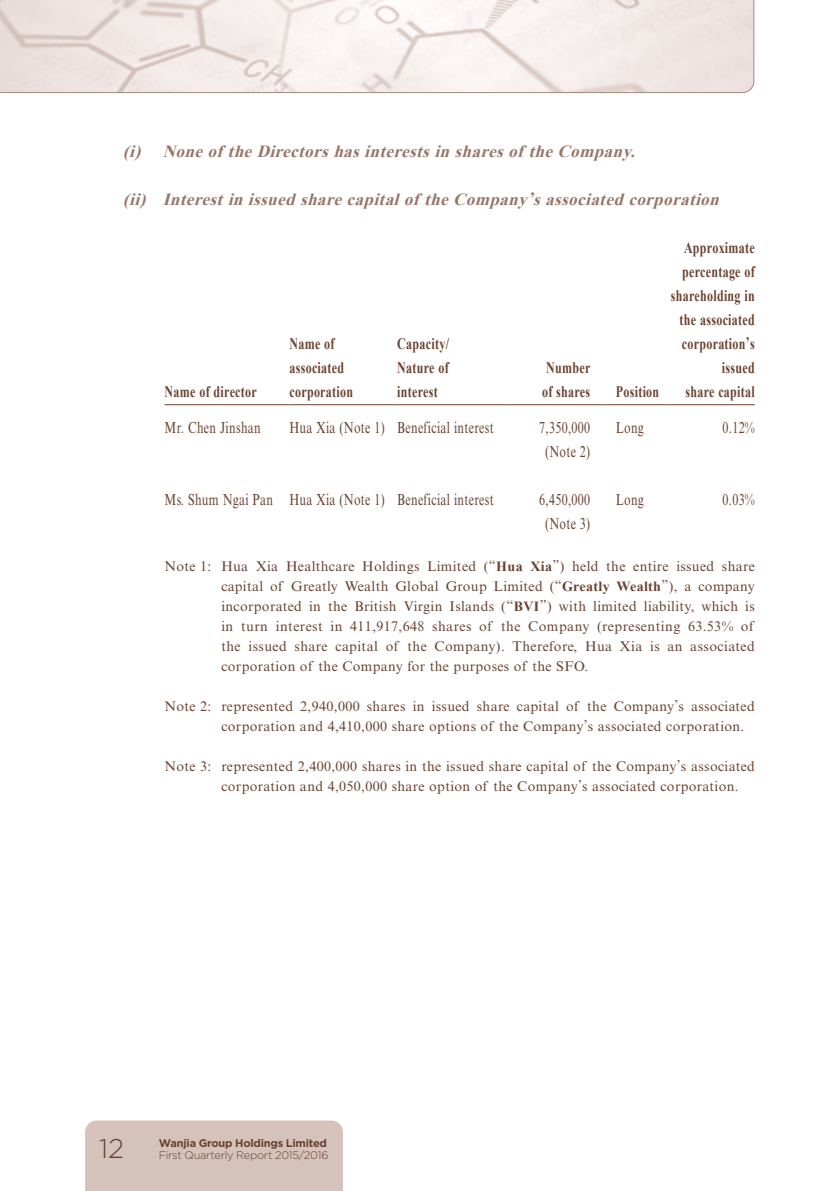
<style>
.page{position:relative;width:840px;height:1191px;background:#fff}
.page>*{position:absolute;margin:0;border:0;box-sizing:border-box;transform-origin:0 0}
.t1{font:300 27px "Gotham HTF";color:#6a4230}
.Heading_4{font:italic 700 17px "Times New Roman";color:#987668}
.Body_Text{font:700 16px "Times New Roman";letter-spacing:.025em;color:#6a4230;scale:.75 1}
.Body_Text-2{font:16px "Times New Roman MT Std";letter-spacing:.025em;color:#6a4230;scale:.75 1}
.Notes{font:14px/20px "Times New Roman MT Std";letter-spacing:.025em;color:#6a4230}
.t2{font:300 11px "Gotham HTF";letter-spacing:-.02em;color:#6a4230}
.t3{font:700 11px "Gotham HTF";letter-spacing:-.02em;color:#6a4230}
.s1{font-family:"Times New Roman";font-weight:700}
</style>
<div class="page">
<div style="left:85px;top:1120px;width:258px;height:71px;background:#d4c2bb"></div>
<svg style="left:0;top:0;width:754px;height:93px"></svg>
<hr style="left:164px;top:404px;width:125px;height:1px;background:#6a4230">
<hr style="left:289px;top:404px;width:108px;height:1px;background:#6a4230">
<hr style="left:397px;top:404px;width:108px;height:1px;background:#6a4230">
<hr style="left:505px;top:404px;width:96px;height:1px;background:#6a4230">
<hr style="left:601px;top:404px;width:68px;height:1px;background:#6a4230">
<hr style="left:669px;top:404px;width:85px;height:1px;background:#6a4230">
<p class="Heading_4" style="left:123px;top:139px;width:519px">(i) None of the Directors has interests in shares of the Company.</p>
<p class="Heading_4" style="left:123px;top:187px;width:602px">(ii) Interest in issued share capital of the Company’s associated corporation</p>
<p class="Body_Text" style="left:164px;top:381px;width:124px">Name of director</p>
<p class="Body_Text" style="left:289px;top:333px;width:62px">Name of</p>
<p class="Body_Text" style="left:289px;top:357px;width:74px">associated</p>
<p class="Body_Text" style="left:289px;top:381px;width:86px">corporation</p>
<p class="Body_Text" style="left:397px;top:333px;width:70px">Capacity/</p>
<p class="Body_Text" style="left:397px;top:357px;width:70px">Nature of</p>
<p class="Body_Text" style="left:397px;top:381px;width:56px">interest</p>
<p class="Body_Text" style="left:546px;top:357px;width:60px">Number</p>
<p class="Body_Text" style="left:541px;top:381px;width:66px">of shares</p>
<p class="Body_Text" style="left:615px;top:381px;width:59px">Position</p>
<p class="Body_Text" style="left:683px;top:237px;width:96px">Approximate</p>
<p class="Body_Text" style="left:681px;top:261px;width:98px">percentage of</p>
<p class="Body_Text" style="left:670px;top:285px;width:113px">shareholding in</p>
<p class="Body_Text" style="left:679px;top:309px;width:102px">the associated</p>
<p class="Body_Text" style="left:681px;top:333px;width:99px">corporation’s</p>
<p class="Body_Text" style="left:721px;top:357px;width:45px">issued</p>
<p class="Body_Text" style="left:685px;top:381px;width:94px">share capital</p>
<p class="Body_Text-2" style="left:164px;top:418px;width:130px">Mr. Chen Jinshan</p>
<p class="Body_Text-2" style="left:289px;top:418px;width:128px">Hua Xia (Note 1)</p>
<p class="Body_Text-2" style="left:397px;top:418px;width:130px">Beneficial interest</p>
<p class="Body_Text-2" style="left:539px;top:418px;width:69px">7,350,000</p>
<p class="Body_Text-2" style="left:544px;top:442px;width:62px">(Note 2)</p>
<p class="Body_Text-2" style="left:164px;top:490px;width:146px">Ms. Shum Ngai Pan</p>
<p class="Body_Text-2" style="left:289px;top:490px;width:128px">Hua Xia (Note 1)</p>
<p class="Body_Text-2" style="left:397px;top:490px;width:130px">Beneficial interest</p>
<p class="Body_Text-2" style="left:539px;top:490px;width:69px">6,450,000</p>
<p class="Body_Text-2" style="left:544px;top:514px;width:62px">(Note 3)</p>
<p class="Body_Text-2" style="left:615px;top:418px;width:39px">Long</p>
<p class="Body_Text-2" style="left:722px;top:418px;width:45px">0.12%</p>
<p class="Body_Text-2" style="left:615px;top:490px;width:39px">Long</p>
<p class="Body_Text-2" style="left:722px;top:490px;width:45px">0.03%</p>
<p class="Notes" style="left:221px;top:556px;width:534px;text-align:justify;text-indent:-57px">Note 1: Hua Xia Healthcare Holdings Limited (“<span class="s1">Hua Xia</span>”) held the entire issued share capital of Greatly Wealth Global Group Limited (“<span class="s1">Greatly Wealth</span>”), a company incorporated in the British Virgin Islands (“<span class="s1">BVI</span>”) with limited liability, which is in turn interest in 411,917,648 shares of the Company (representing 63.53% of the issued share capital of the Company). Therefore, Hua Xia is an associated corporation of the Company for the purposes of the SFO.</p>
<p class="Notes" style="left:221px;top:696px;width:534px;text-indent:-57px">Note 2: represented 2,940,000 shares in issued share capital of the Company’s associated corporation and 4,410,000 share options of the Company’s associated corporation.</p>
<p class="Notes" style="left:221px;top:756px;width:534px;text-indent:-57px">Note 3: represented 2,400,000 shares in the issued share capital of the Company’s associated corporation and 4,050,000 share option of the Company’s associated corporation.</p>
<h1 class="t1" style="left:99px;top:1134px;width:26px">12</h1>
<p class="t3" style="left:159px;top:1136px;width:169px">Wanjia Group Holdings Limited</p>
<p class="t2" style="left:159px;top:1148px;width:171px">First Quarterly Report 2015/2016</p>
</div>
